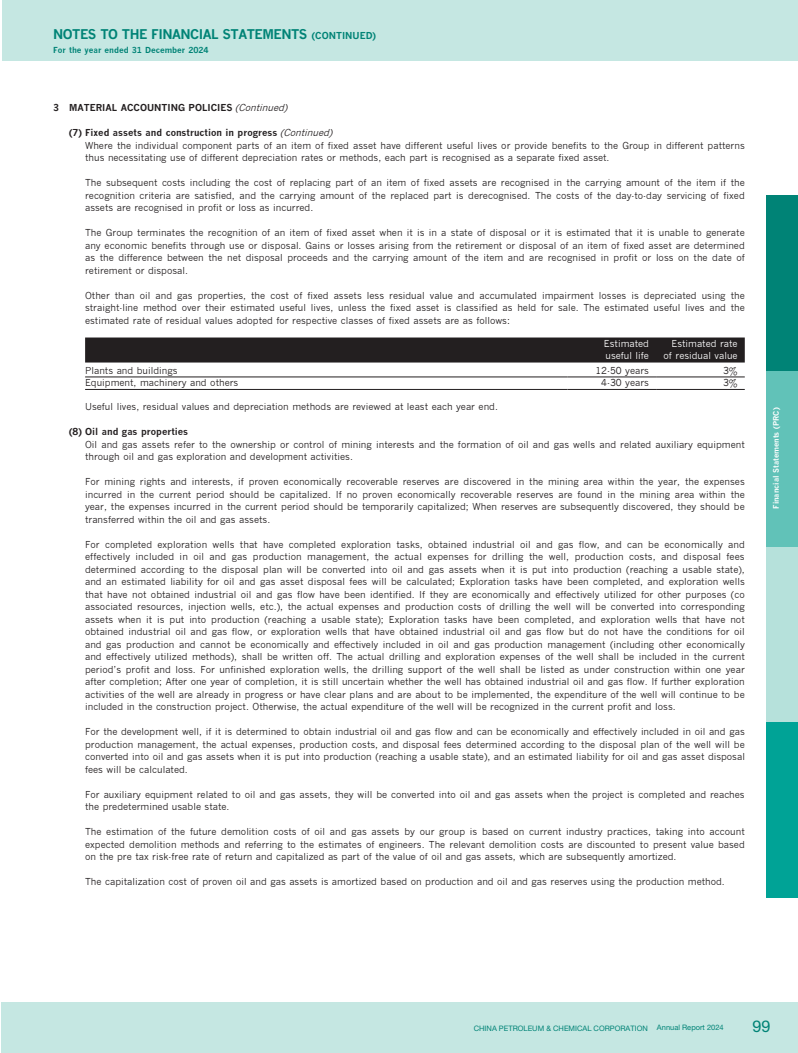
<style>
.page{position:relative;width:798px;height:1053px;background:#fff}
.page>*{position:absolute;margin:0;border:0;box-sizing:border-box;transform-origin:0 0}
.t1{font:16.25px "Helvetica Neue LT Std";color:#008376}
.t2{font:700 13.12px "News Gothic";letter-spacing:-.04em;color:#008376}
.t3{font:9.38px/12.5px "News Gothic";color:#231f20;text-align:justify}
.t4{font:700 9.38px "News Gothic";color:#231f20}
.t5{font:9.38px "News Gothic";color:#fff}
.t6{font:700 8.12px "News Gothic";color:#008376}
.t7{font:7.5px "Helvetica Neue LT Std";color:#008376}
.t8{font:700 7.5px "News Gothic";color:#fff}
.s1{font-size:9.38px}
.s2{font-weight:400;font-style:italic}
.s3{font-weight:700}
.s4{font-style:italic}
</style>
<div class="page">
<div style="left:1px;top:1002px;width:796px;height:50px;background:#c5e7e2"></div>
<div style="left:766px;top:722px;width:31px;height:175px;background:#00a396"></div>
<div style="left:766px;top:546px;width:31px;height:176px;background:#b6e1db"></div>
<div style="left:766px;top:371px;width:31px;height:175px;background:#61c2b8"></div>
<div style="left:766px;top:195px;width:31px;height:176px;background:#008376"></div>
<div style="left:2px;top:0;width:795px;height:61px;background:#c5e7e2"></div>
<div style="left:85px;top:337px;width:659px;height:25px;background:#231f20"></div>
<hr style="left:85px;top:377px;width:482px;height:1px;background:#231f20">
<hr style="left:567px;top:377px;width:89px;height:1px;background:#231f20">
<hr style="left:656px;top:377px;width:88px;height:1px;background:#231f20">
<hr style="left:85px;top:389px;width:482px;height:1px;background:#231f20">
<hr style="left:567px;top:389px;width:89px;height:1px;background:#231f20">
<hr style="left:656px;top:389px;width:88px;height:1px;background:#231f20">
<h2 class="t2" style="left:53px;top:27px;width:324px">NOTES TO THE FINANCIAL STATEMENTS <span class="s1">(CONTINUED)</span></h2>
<p class="t6" style="left:53px;top:45px;width:157px">For the year ended 31 December 2024</p>
<p class="t4" style="left:53px;top:102px;width:238px">3 MATERIAL ACCOUNTING POLICIES <span class="s2">(Continued)</span></p>
<p class="t3" style="left:85px;top:127px;width:661px;text-align:left;text-indent:-16px"><span class="s3">(7) Fixed assets and construction in progress</span> <span class="s4">(Continued)<br></span>Where the individual component parts of an item of fixed asset have different useful lives or provide benefits to the Group in different patterns thus necessitating use of different depreciation rates or methods, each part is recognised as a separate fixed asset.</p>
<p class="t3" style="left:85px;top:177px;width:661px">The subsequent costs including the cost of replacing part of an item of fixed assets are recognised in the carrying amount of the item if the recognition criteria are satisfied, and the carrying amount of the replaced part is derecognised. The costs of the day-to-day servicing of fixed assets are recognised in profit or loss as incurred.</p>
<p class="t3" style="left:85px;top:227px;width:661px">The Group terminates the recognition of an item of fixed asset when it is in a state of disposal or it is estimated that it is unable to generate any economic benefits through use or disposal. Gains or losses arising from the retirement or disposal of an item of fixed asset are determined as the difference between the net disposal proceeds and the carrying amount of the item and are recognised in profit or loss on the date of retirement or disposal.</p>
<p class="t3" style="left:85px;top:289px;width:661px">Other than oil and gas properties, the cost of fixed assets less residual value and accumulated impairment losses is depreciated using the straight-line method over their estimated useful lives, unless the fixed asset is classified as held for sale. The estimated useful lives and the estimated rate of residual values adopted for respective classes of fixed assets are as follows:</p>
<p class="t5" style="left:603px;top:338px;width:47px">Estimated</p>
<p class="t5" style="left:671px;top:338px;width:68px">Estimated rate</p>
<p class="t5" style="left:605px;top:350px;width:45px">useful life</p>
<p class="t5" style="left:663px;top:350px;width:76px">of residual value</p>
<p class="t3" style="left:85px;top:364px;width:94px">Plants and buildings</p>
<p class="t3" style="left:595px;top:364px;width:55px">12-50 years</p>
<p class="t3" style="left:722px;top:364px;width:16px">3%</p>
<p class="t3" style="left:85px;top:377px;width:155px">Equipment, machinery and others</p>
<p class="t3" style="left:601px;top:377px;width:49px">4-30 years</p>
<p class="t3" style="left:722px;top:377px;width:16px">3%</p>
<p class="t3" style="left:85px;top:400px;width:414px">Useful lives, residual values and depreciation methods are reviewed at least each year end.</p>
<p class="t4" style="left:69px;top:426px;width:121px">(8) Oil and gas properties</p>
<p class="t3" style="left:85px;top:438px;width:661px">Oil and gas assets refer to the ownership or control of mining interests and the formation of oil and gas wells and related auxiliary equipment through oil and gas exploration and development activities.</p>
<p class="t3" style="left:85px;top:475px;width:661px">For mining rights and interests, if proven economically recoverable reserves are discovered in the mining area within the year, the expenses incurred in the current period should be capitalized. If no proven economically recoverable reserves are found in the mining area within the year, the expenses incurred in the current period should be temporarily capitalized; When reserves are subsequently discovered, they should be transferred within the oil and gas assets.</p>
<p class="t3" style="left:85px;top:538px;width:661px">For completed exploration wells that have completed exploration tasks, obtained industrial oil and gas flow, and can be economically and effectively included in oil and gas production management, the actual expenses for drilling the well, production costs, and disposal fees determined according to the disposal plan will be converted into oil and gas assets when it is put into production (reaching a usable state), and an estimated liability for oil and gas asset disposal fees will be calculated; Exploration tasks have been completed, and exploration wells that have not obtained industrial oil and gas flow have been identified. If they are economically and effectively utilized for other purposes (co associated resources, injection wells, etc.), the actual expenses and production costs of drilling the well will be converted into corresponding assets when it is put into production (reaching a usable state); Exploration tasks have been completed, and exploration wells that have not obtained industrial oil and gas flow, or exploration wells that have obtained industrial oil and gas flow but do not have the conditions for oil and gas production and cannot be economically and effectively included in oil and gas production management (including other economically and effectively utilized methods), shall be written off. The actual drilling and exploration expenses of the well shall be included in the current period’s profit and loss. For unfinished exploration wells, the drilling support of the well shall be listed as under construction within one year after completion; After one year of completion, it is still uncertain whether the well has obtained industrial oil and gas flow. If further exploration activities of the well are already in progress or have clear plans and are about to be implemented, the expenditure of the well will continue to be included in the construction project. Otherwise, the actual expenditure of the well will be recognized in the current profit and loss.</p>
<p class="t3" style="left:85px;top:725px;width:661px">For the development well, if it is determined to obtain industrial oil and gas flow and can be economically and effectively included in oil and gas production management, the actual expenses, production costs, and disposal fees determined according to the disposal plan of the well will be converted into oil and gas assets when it is put into production (reaching a usable state), and an estimated liability for oil and gas asset disposal fees will be calculated.</p>
<p class="t3" style="left:85px;top:788px;width:661px">For auxiliary equipment related to oil and gas assets, they will be converted into oil and gas assets when the project is completed and reaches the predetermined usable state.</p>
<p class="t3" style="left:85px;top:825px;width:661px">The estimation of the future demolition costs of oil and gas assets by our group is based on current industry practices, taking into account expected demolition methods and referring to the estimates of engineers. The relevant demolition costs are discounted to present value based on the pre tax risk-free rate of return and capitalized as part of the value of oil and gas assets, which are subsequently amortized.</p>
<p class="t3" style="left:85px;top:875px;width:641px">The capitalization cost of proven oil and gas assets is amortized based on production and oil and gas reserves using the production method.</p>
<p class="t8" style="left:771px;top:509px;width:103px;rotate:-90deg">Financial Statements (PRC)</p>
<p class="t7" style="left:473px;top:1023px;width:251px">CHINA PETROLEUM &amp; CHEMICAL CORPORATION Annual Report 2024</p>
<h1 class="t1" style="left:752px;top:1016px;width:20px">99</h1>
</div>
